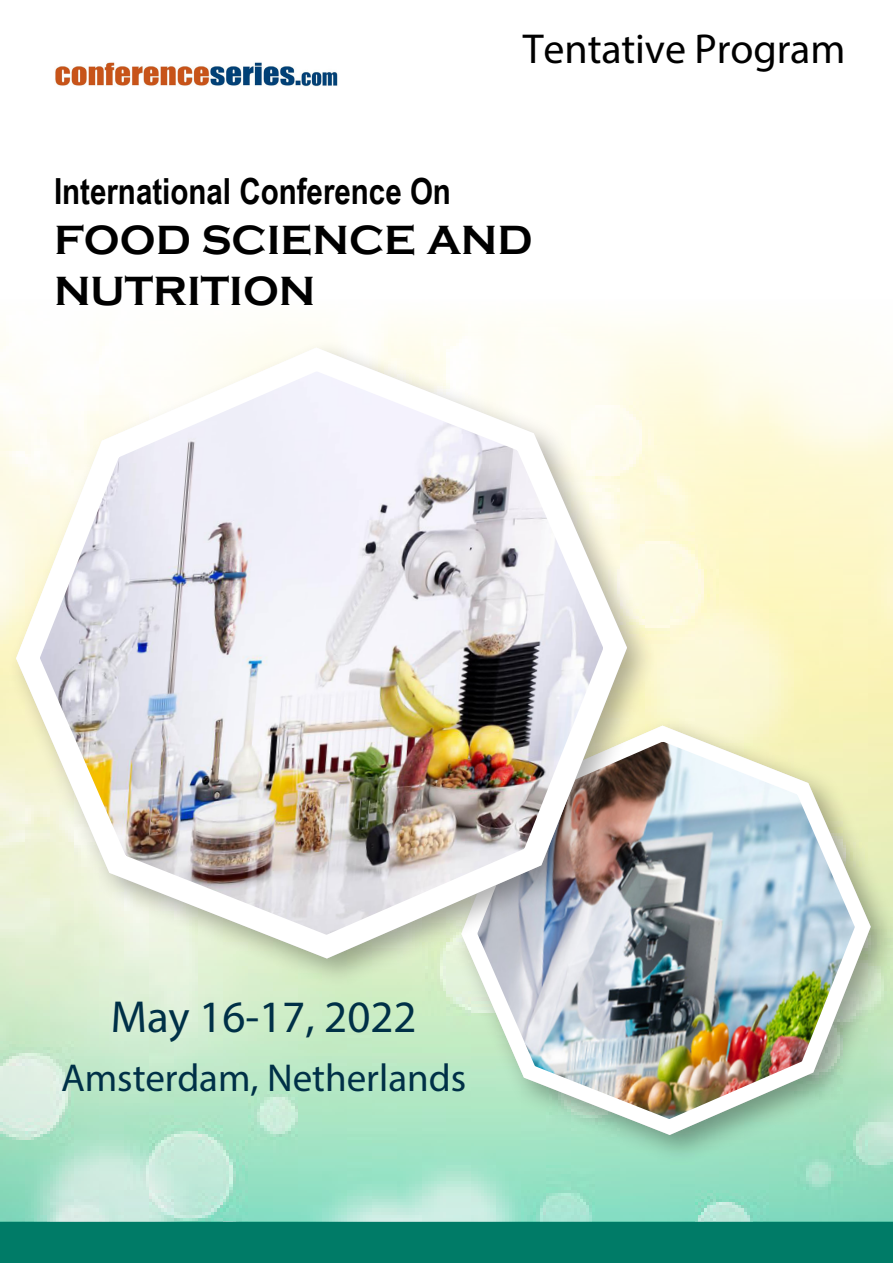
<style>
.page{position:relative;width:893px;height:1263px;background:#fff}
.page>*{position:absolute;margin:0;border:0;box-sizing:border-box;transform-origin:0 0}
.t1{font:45px "Myriad Pro";color:#003047}
.t2{font:700 42px "Copperplate Gothic";color:#000}
.t3{font:42px "Myriad Pro";letter-spacing:-.005em;color:#000}
.t4{font:39px "Myriad Pro";color:#003047}
.t5{font:700 36px "Arial Narrow";color:#000}
</style>
<div class="page">
<div style="left:0;top:1221px;width:893px;height:42px;background:#007b67"></div>
<img style="left:0;top:86px;width:893px;height:1135px">
<img style="left:55px;top:62px;width:283px;height:24px">
<div style="left:452px;top:716px;width:441px;height:449px;background:#000;opacity:.34"></div>
<img style="left:453px;top:718px;width:429px;height:425px">
<div style="left:6px;top:338px;width:652px;height:651px;background:#000;opacity:.31"></div>
<img style="left:4px;top:336px;width:640px;height:634px">
<p class="t3" style="left:523px;top:23px;width:324px">Tentative Program</p>
<p class="t5" style="left:54px;top:164px;width:398px">International Conference On</p>
<p class="t2" style="left:54px;top:217px;width:480px">FOOD SCIENCE AND</p>
<p class="t2" style="left:54px;top:267px;width:263px">NUTRITION</p>
<p class="t1" style="left:111px;top:989px;width:307px">May 16-17, 2022</p>
<p class="t4" style="left:61px;top:1054px;width:407px">Amsterdam, Netherlands</p>
</div>
